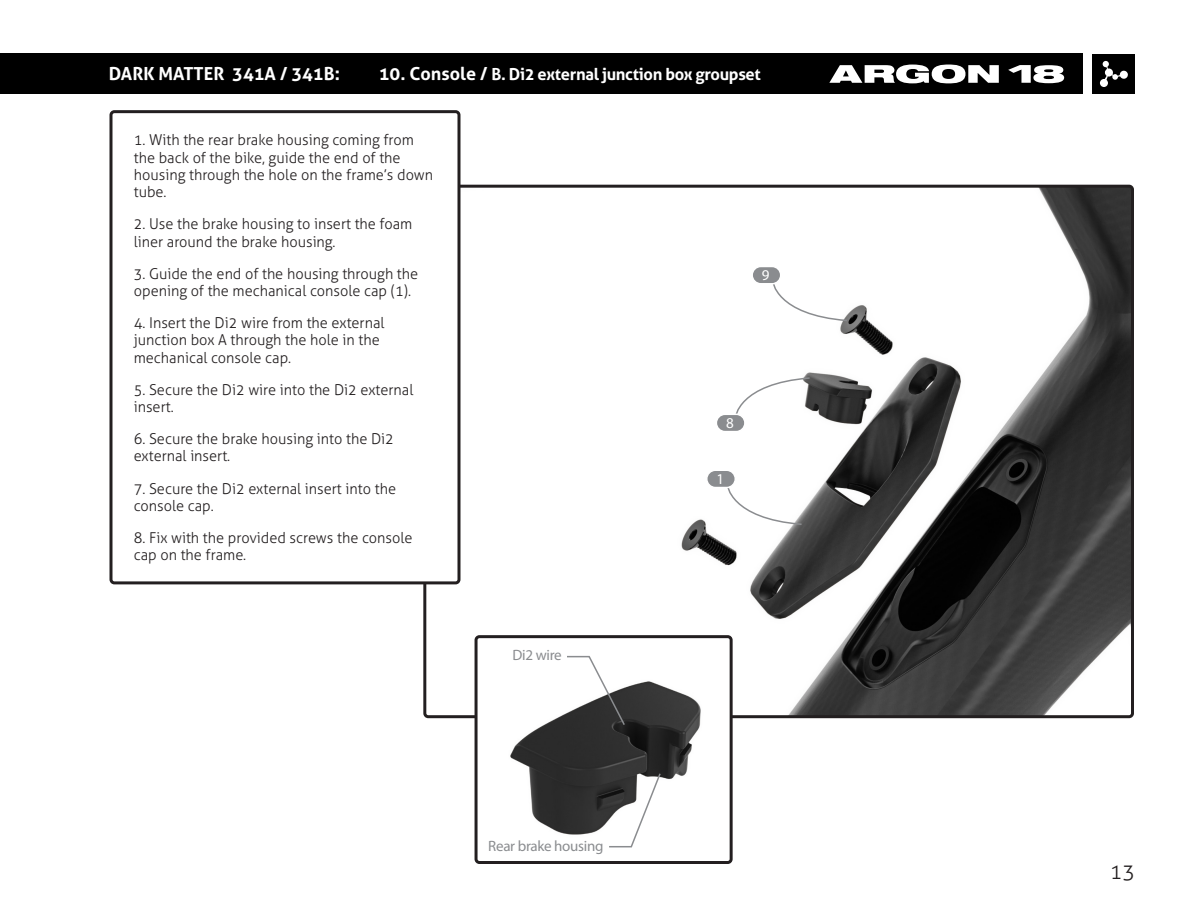
<style>
.page{position:relative;width:1188px;height:918px;background:#fff}
.page>*{position:absolute;margin:0;border:0;box-sizing:border-box;transform-origin:0 0}
.t1{font:300 21px "Aller";color:#231f20}
.page_title{font:700 18px "Aller";color:#fff}
.page_title-2{font:700 16.5px "Aller";letter-spacing:-.02em;color:#fff}
.liste{font:300 15px/17.2px "Aller";color:#231f20}
.image_title{font:15px "Myriad Pro";letter-spacing:-.02em;color:#8a8c8f}
.image_title-2{font:15px "Myriad Pro";color:#fff}
.s1{font-size:18px}
</style>
<div class="page">
<img style="left:449px;top:189px;width:681px;height:525px">
<img style="left:479px;top:639px;width:250px;height:196px">
<div style="left:475px;top:635px;width:258px;height:229px;border:3px solid #231f20;border-radius:3px"></div>
<div style="left:111px;top:112px;width:348px;height:471px;background:#fff;border-radius:3px"></div>
<div style="left:109px;top:110px;width:351px;height:474px;border:3px solid #231f20;border-radius:3px"></div>
<svg style="left:734px;top:376px;width:77px;height:43px"></svg>
<div style="left:716px;top:414px;width:29px;height:18px;background:#8a8c8f;border-radius:9px"></div>
<div style="left:716px;top:414px;width:30px;height:18px;border:2px solid #fff;border-radius:9px"></div>
<svg style="left:726px;top:483px;width:77px;height:43px"></svg>
<div style="left:707px;top:470px;width:28px;height:18px;background:#8a8c8f;border-radius:9px"></div>
<div style="left:706px;top:469px;width:30px;height:19px;border:2px solid #fff;border-radius:9px"></div>
<div style="left:0;top:54px;width:1083px;height:40px;background:#000"></div>
<svg style="left:829px;top:65px;width:170px;height:18px"></svg>
<svg style="left:1008px;top:65px;width:56px;height:18px"></svg>
<div style="left:1093px;top:54px;width:42px;height:40px;background:#000"></div>
<svg style="left:1100px;top:61px;width:28px;height:26px"></svg>
<svg style="left:566px;top:655px;width:60px;height:72px"></svg>
<svg style="left:608px;top:772px;width:54px;height:76px"></svg>
<svg style="left:771px;top:279px;width:78px;height:43px"></svg>
<div style="left:752px;top:266px;width:29px;height:18px;background:#8a8c8f;border-radius:9px"></div>
<div style="left:751px;top:266px;width:30px;height:19px;border:2px solid #fff;border-radius:9px"></div>
<p class="page_title" style="left:109px;top:63px;width:233px">DARK MATTER 341A / 341B:</p>
<p class="page_title-2" style="left:379px;top:64px;width:384px"><span class="s1">10. Console /</span> B. Di2 external junction box groupset</p>
<p class="liste" style="left:134px;top:132px;width:301px">1. With the rear brake housing coming from the back of the bike, guide the end of the housing through the hole on the frame’s down tube.</p>
<p class="liste" style="left:134px;top:215px;width:280px">2. Use the brake housing to insert the foam liner around the brake housing.</p>
<p class="liste" style="left:134px;top:265px;width:286px">3. Guide the end of the housing through the opening of the mechanical console cap (1).</p>
<p class="liste" style="left:134px;top:314px;width:252px">4. Insert the Di2 wire from the external junction box A through the hole in the mechanical console cap.</p>
<p class="liste" style="left:134px;top:381px;width:281px">5. Secure the Di2 wire into the Di2 external insert.</p>
<p class="liste" style="left:134px;top:430px;width:262px">6. Secure the brake housing into the Di2 external insert.</p>
<p class="liste" style="left:134px;top:480px;width:264px">7. Secure the Di2 external insert into the console cap.</p>
<p class="liste" style="left:134px;top:529px;width:280px">8. Fix with the provided screws the console cap on the frame.</p>
<p class="image_title" style="left:513px;top:646px;width:51px">Di2 wire</p>
<p class="image_title" style="left:488px;top:837px;width:117px">Rear brake housing</p>
<p class="image_title-2" style="left:762px;top:266px;width:9px">9</p>
<p class="image_title-2" style="left:726px;top:414px;width:9px">8</p>
<p class="image_title-2" style="left:716px;top:470px;width:9px">1</p>
<p class="t1" style="left:1110px;top:859px;width:27px">13</p>
</div>
